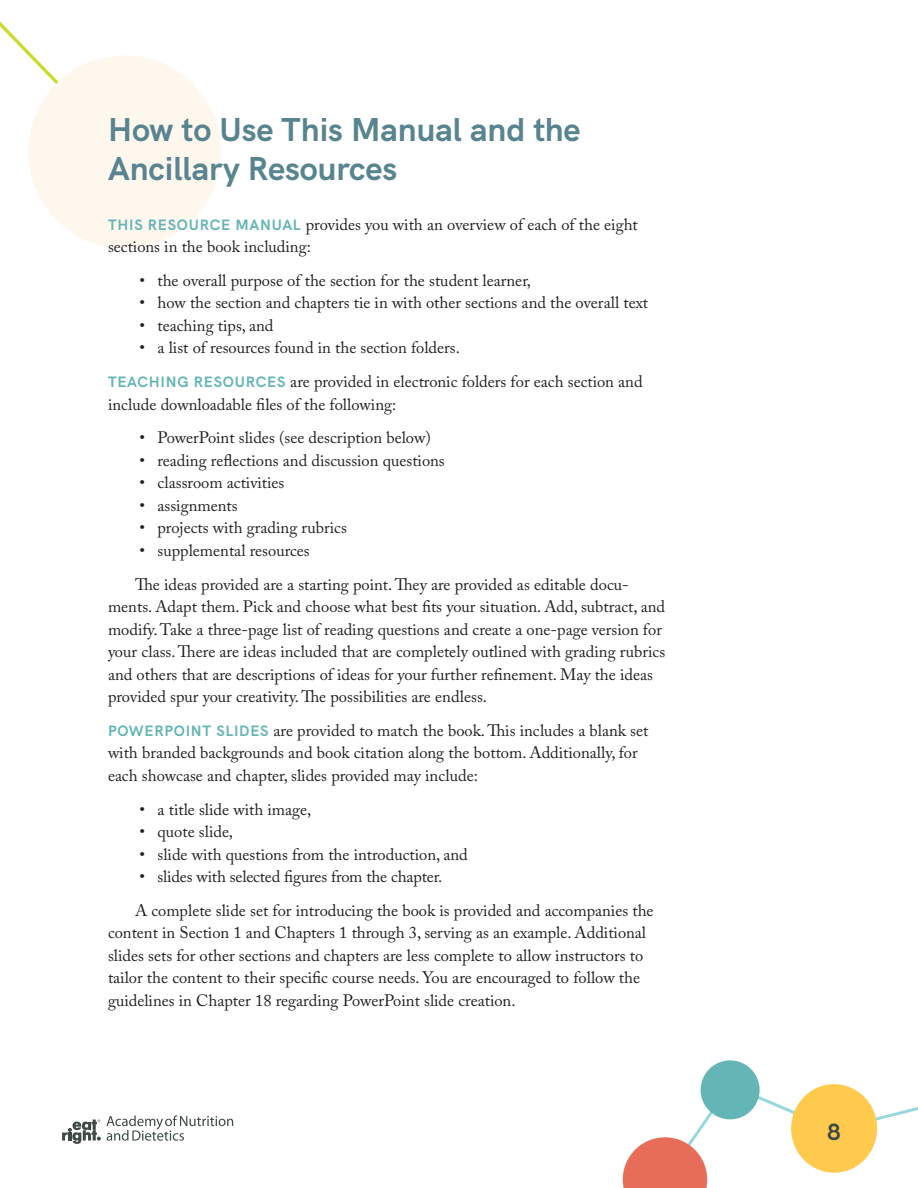
<style>
.page{position:relative;width:918px;height:1188px;background:#fff}
.page>*{position:absolute;margin:0;border:0;box-sizing:border-box;transform-origin:0 0}
.Chapter_Title{font:700 33px/39px "HK Grotesk";color:#588490}
.t1{font:700 23.4px "HK Grotesk";color:#3e4a46}
.Paragraph_Indented{font:16.5px/22.5px "Adobe Caslon Pro";color:#231f20}
.Paragraph_Flush_Left{font:16.5px/22.5px "Adobe Caslon Pro";color:#231f20}
.s1{font-family:"HK Grotesk";font-weight:700;font-size:15px;color:#64b5b6}
</style>
<div class="page">
<svg style="left:623px;top:1082px;width:295px;height:106px"></svg>
<div style="left:701px;top:1060px;width:59px;height:59px;background:#64b5b6;border-radius:50%"></div>
<div style="left:791px;top:1084px;width:86px;height:89px;background:#ffca4e;border-radius:50%"></div>
<svg style="left:62px;top:1115px;width:171px;height:29px"></svg>
<svg style="left:0;top:21px;width:221px;height:227px"></svg>
<p class="Chapter_Title" style="left:108px;top:107px;width:474px">How to Use This Manual and the<br>Ancillary Resources</p>
<p class="Paragraph_Flush_Left" style="left:108px;top:213px;width:531px"><span class="s1">THIS RESOURCE MANUAL</span> provides you with an overview of each of the eight sections in the book including:</p>
<p class="Paragraph_Indented" style="left:140px;top:269px;width:393px">• the overall purpose of the section for the student learner,</p>
<p class="Paragraph_Indented" style="left:140px;top:291px;width:510px">• how the section and chapters tie in with other sections and the overall text</p>
<p class="Paragraph_Indented" style="left:140px;top:314px;width:136px">• teaching tips, and</p>
<p class="Paragraph_Indented" style="left:140px;top:336px;width:322px">• a list of resources found in the section folders.</p>
<p class="Paragraph_Flush_Left" style="left:108px;top:370px;width:536px"><span class="s1">TEACHING RESOURCES</span> are provided in electronic folders for each section and include downloadable files of the following:</p>
<p class="Paragraph_Indented" style="left:140px;top:426px;width:293px">• PowerPoint slides (see description below)</p>
<p class="Paragraph_Indented" style="left:140px;top:449px;width:307px">• reading reflections and discussion questions</p>
<p class="Paragraph_Indented" style="left:140px;top:471px;width:146px">• classroom activities</p>
<p class="Paragraph_Indented" style="left:140px;top:494px;width:100px">• assignments</p>
<p class="Paragraph_Indented" style="left:140px;top:516px;width:209px">• projects with grading rubrics</p>
<p class="Paragraph_Indented" style="left:140px;top:539px;width:172px">• supplemental resources</p>
<p class="Paragraph_Indented" style="left:108px;top:573px;width:559px;text-indent:27px">The ideas provided are a starting point. They are provided as editable docu&shy;ments. Adapt them. Pick and choose what best fits your situation. Add, subtract, and modify. Take a three-page list of reading questions and create a one-page version for your class. There are ideas included that are completely outlined with grading rubrics and others that are descriptions of ideas for your further refinement. May the ideas provided spur your creativity. The possibilities are endless.</p>
<p class="Paragraph_Flush_Left" style="left:108px;top:719px;width:542px"><span class="s1">POWERPOINT SLIDES</span> are provided to match the book. This includes a blank set with branded backgrounds and book citation along the bottom. Additionally, for each showcase and chapter, slides provided may include:</p>
<p class="Paragraph_Indented" style="left:140px;top:798px;width:173px">• a title slide with image,</p>
<p class="Paragraph_Indented" style="left:140px;top:820px;width:95px">• quote slide,</p>
<p class="Paragraph_Indented" style="left:140px;top:843px;width:330px">• slide with questions from the introduction, and</p>
<p class="Paragraph_Indented" style="left:140px;top:865px;width:304px">• slides with selected figures from the chapter.</p>
<p class="Paragraph_Indented" style="left:108px;top:899px;width:547px;text-indent:27px">A complete slide set for introducing the book is provided and accompanies the content in Section 1 and Chapters 1 through 3, serving as an example. Additional slides sets for other sections and chapters are less complete to allow instructors to tailor the content to their specific course needs. You are encouraged to follow the guidelines in Chapter 18 regarding PowerPoint slide creation.</p>
<h2 class="t1" style="left:827px;top:1113px;width:15px">8</h2>
</div>
